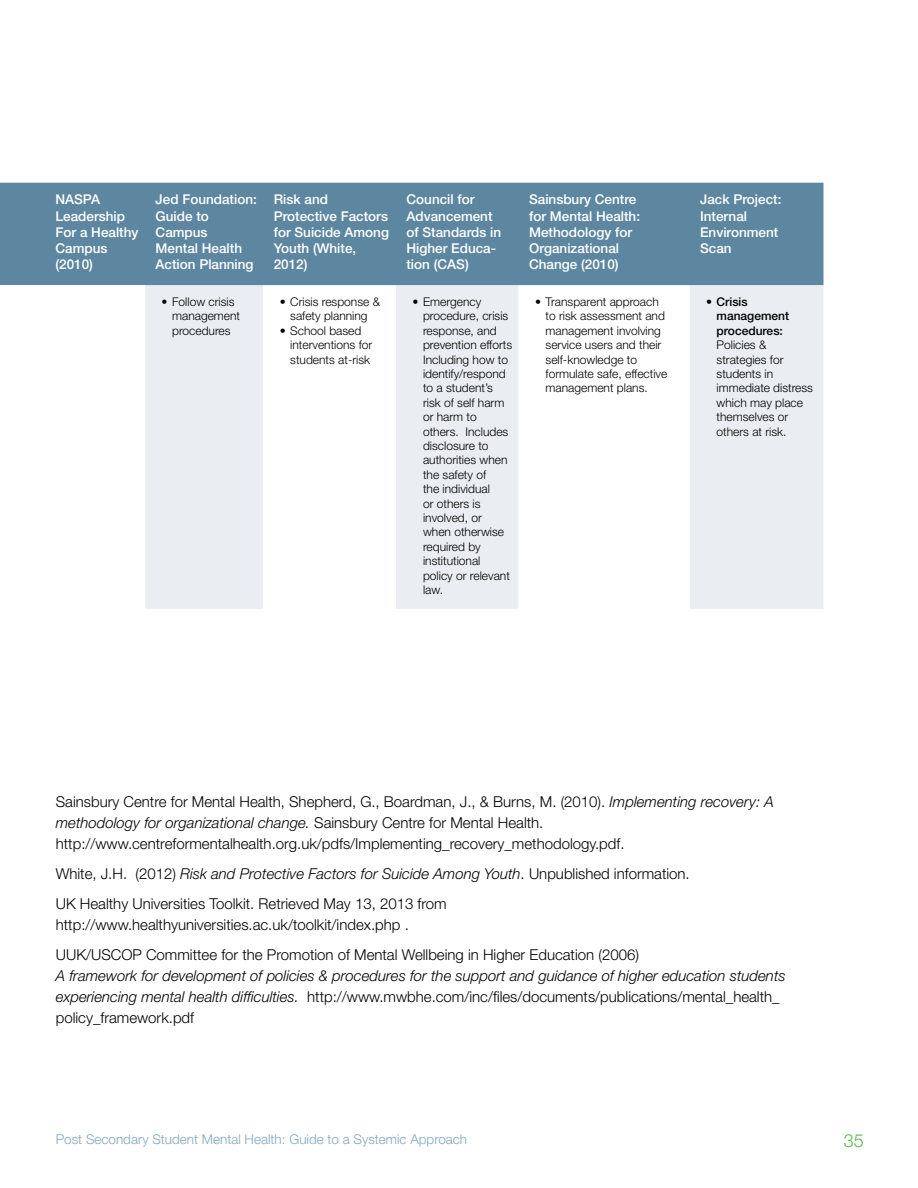
<style>
.page{position:relative;width:918px;height:1188px;background:#fff}
.page>*{position:absolute;margin:0;border:0;box-sizing:border-box;transform-origin:0 0}
.t1{font:300 18px "Helvetica Neue LT Std";color:#54b948}
.t2{font:300 15px/21px "Helvetica Neue LT Std";color:#000}
.t3{font:italic 300 15px/21px "Helvetica Neue LT Std";color:#000}
.t4{font:500 13.5px/16.2px "Helvetica Neue LT Std";color:#fff}
.t5{font:300 13.5px "Helvetica Neue LT Std";color:#80a8c3}
.t6{font:300 12px/14.4px "Helvetica Neue LT Std";color:#000}
.t7{font:500 12px/14.4px "Helvetica Neue LT Std";color:#000}
.s1{font-style:italic}
.s2{font-style:normal}
</style>
<div class="page">
<div style="left:0;top:183px;width:824px;height:102px;background:#5d87a1"></div>
<div style="left:145px;top:285px;width:679px;height:324px;background:#eaeef2"></div>
<svg style="left:263px;top:285px;width:427px;height:324px"></svg>
<p class="t4" style="left:56px;top:191px;width:85px">NASPA<br>Leadership<br>For a Healthy<br>Campus (2010)</p>
<p class="t4" style="left:156px;top:191px;width:103px">Jed Foundation:<br>Guide to<br>Campus<br>Mental Health<br>Action Planning</p>
<p class="t4" style="left:274px;top:191px;width:117px">Risk and<br>Protective Factors for Suicide Among<br>Youth (White,<br>2012)</p>
<p class="t4" style="left:406px;top:191px;width:96px">Council for<br>Advancement of Standards in<br>Higher Educa&shy;tion (CAS)</p>
<p class="t4" style="left:529px;top:191px;width:113px">Sainsbury Centre for Mental Health:<br>Methodology for<br>Organizational<br>Change (2010)</p>
<p class="t4" style="left:700px;top:191px;width:83px">Jack Project:<br>Internal<br>Environment<br>Scan</p>
<p class="t6" style="left:172px;top:294px;width:70px;text-indent:-10px">• Follow crisis management procedures</p>
<p class="t6" style="left:280px;top:294px;width:102px;text-align:center">• Crisis response &amp; safety planning</p>
<p class="t6" style="left:423px;top:294px;width:91px;text-indent:-10px">• Emergency procedure, crisis response, and prevention efforts<br>Including how to identify/respond to a student’s risk of self harm or harm to others. Includes disclosure to authorities when the safety of<br>the individual<br>or others is involved, or when otherwise required by institutional policy or relevant law.</p>
<p class="t6" style="left:546px;top:294px;width:123px;text-indent:-10px">• Transparent approach to risk assessment and management involving service users and their self-knowledge to formulate safe, effective management plans.</p>
<p class="t7" style="left:717px;top:294px;width:74px;text-indent:-10px">• Crisis management procedures:</p>
<p class="t6" style="left:290px;top:323px;width:84px;text-indent:-10px">• School based interventions for students at-risk</p>
<p class="t6" style="left:717px;top:337px;width:98px">Policies &amp; strategies for students in immediate distress which may place themselves or others at risk.</p>
<p class="t2" style="left:56px;top:791px;width:720px">Sainsbury Centre for Mental Health, Shepherd, G., Boardman, J., &amp; Burns, M. (2010). <span class="s1">Implementing recovery: A methodology for organizational change.</span> Sainsbury Centre for Mental Health. http://www.centreformentalhealth.org.uk/pdfs/Implementing_recovery_methodology.pdf.</p>
<p class="t2" style="left:56px;top:859px;width:636px;line-height:30px">White, J.H. (2012) <span class="s1">Risk and Protective Factors for Suicide Among Youth</span>. Unpublished information.<br>UK Healthy Universities Toolkit. Retrieved May 13, 2013 from</p>
<p class="t2" style="left:56px;top:910px;width:585px;line-height:30px">http://www.healthyuniversities.ac.uk/toolkit/index.php .<br>UUK/USCOP Committee for the Promotion of Mental Wellbeing in Higher Education (2006)</p>
<p class="t3" style="left:56px;top:965px;width:731px">A framework for development of policies &amp; procedures for the support and guidance of higher education students experiencing mental health difficulties. <span class="s2">http://www.mwbhe.com/inc/files/documents/publications/mental_health_ policy_framework.pdf</span></p>
<p class="t5" style="left:56px;top:1131px;width:413px">Post Secondary Student Mental Health: Guide to a Systemic Approach</p>
<h1 class="t1" style="left:844px;top:1129px;width:22px">35</h1>
</div>
